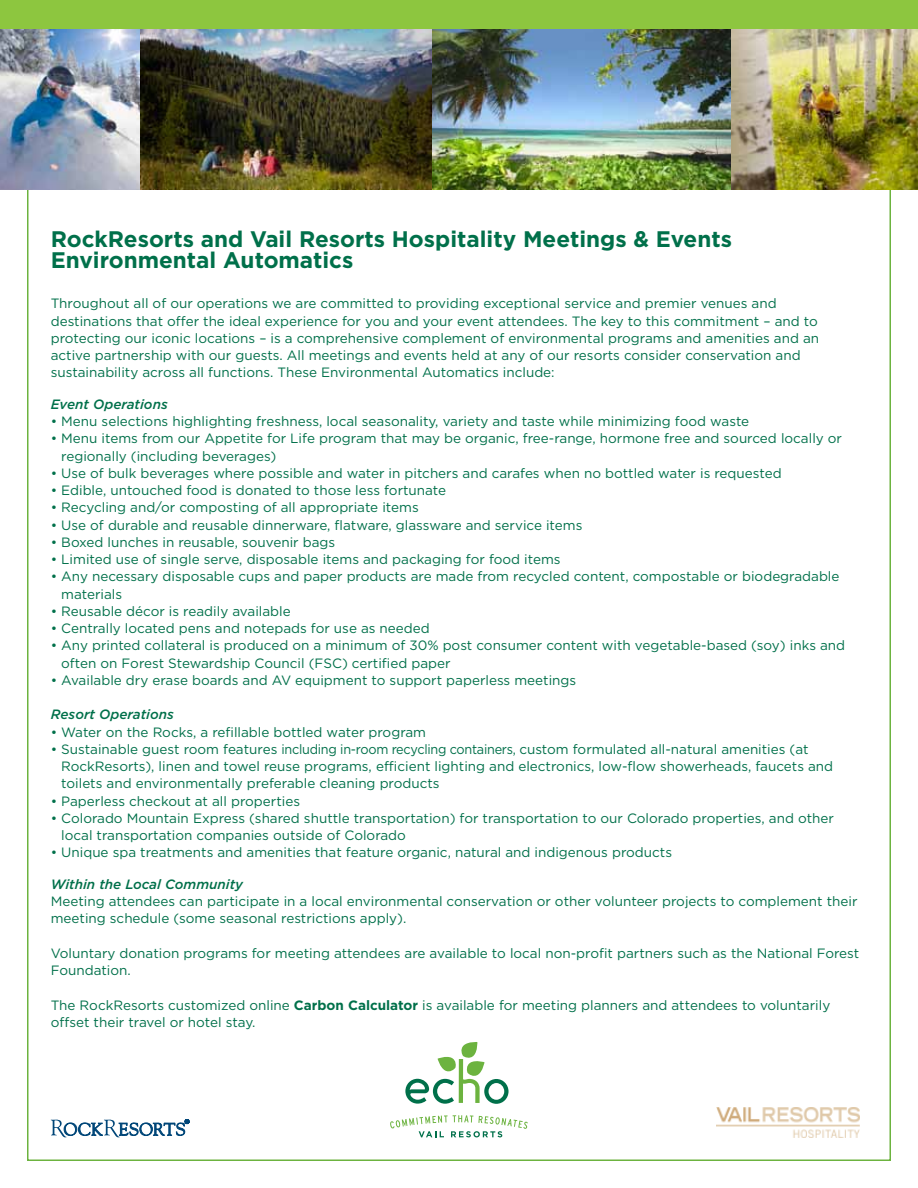
<style>
.page{position:relative;width:918px;height:1188px;background:#fff}
.page>*{position:absolute;margin:0;border:0;box-sizing:border-box;transform-origin:0 0}
.t1{font:700 22.5px/21px "Gotham";color:#00704a}
.t2{font:13.5px/17.2px "Gotham";color:#00704a}
.t3{font:italic 500 13.5px "Gotham";color:#00704a}
.s1{font-weight:700}
</style>
<div class="page">
<div style="left:27px;top:27px;width:864px;height:1134px;background:#fff;border:2px solid #6cb33f"></div>
<svg style="left:405px;top:1042px;width:104px;height:62px"></svg>
<svg style="left:390px;top:1115px;width:138px;height:22px"></svg>
<svg style="left:51px;top:1119px;width:138px;height:18px"></svg>
<img style="left:144px;top:28px;width:774px;height:161px">
<img style="left:0;top:28px;width:144px;height:161px">
<div style="left:0;top:0;width:918px;height:28px;background:#8dc63f"></div>
<img style="left:717px;top:1107px;width:143px;height:30px">
<h1 class="t1" style="left:51px;top:228px;width:683px">RockResorts and Vail Resorts Hospitality Meetings &amp; Events<br>Environmental Automatics</h1>
<p class="t2" style="left:51px;top:295px;width:770px">Throughout all of our operations we are committed to providing exceptional service and premier venues and destinations that offer the ideal experience for you and your event attendees. The key to this commitment – and to protecting our iconic locations – is a comprehensive complement of environmental programs and amenities and an active partnership with our guests. All meetings and events held at any of our resorts consider conservation and sustainability across all functions. These Environmental Automatics include:</p>
<p class="t3" style="left:51px;top:395px;width:119px">Event Operations</p>
<p class="t2" style="left:51px;top:412px;width:700px">• Menu selections highlighting freshness, local seasonality, variety and taste while minimizing food waste</p>
<p class="t2" style="left:61px;top:430px;width:782px;text-indent:-11px">• Menu items from our Appetite for Life program that may be organic, free-range, hormone free and sourced locally or regionally (including beverages)</p>
<p class="t2" style="left:51px;top:464px;width:732px">• Use of bulk beverages where possible and water in pitchers and carafes when no bottled water is requested</p>
<p class="t2" style="left:51px;top:481px;width:397px">• Edible, untouched food is donated to those less fortunate</p>
<p class="t2" style="left:51px;top:499px;width:369px">• Recycling and/or composting of all appropriate items</p>
<p class="t2" style="left:51px;top:516px;width:533px">• Use of durable and reusable dinnerware, flatware, glassware and service items</p>
<p class="t2" style="left:51px;top:533px;width:286px">• Boxed lunches in reusable, souvenir bags</p>
<p class="t2" style="left:51px;top:550px;width:511px">• Limited use of single serve, disposable items and packaging for food items</p>
<p class="t2" style="left:61px;top:568px;width:780px;text-indent:-11px">• Any necessary disposable cups and paper products are made from recycled content, compostable or biodegradable materials</p>
<p class="t2" style="left:51px;top:602px;width:242px">• Reusable décor is readily available</p>
<p class="t2" style="left:51px;top:619px;width:381px">• Centrally located pens and notepads for use as needed</p>
<p class="t2" style="left:61px;top:637px;width:785px;text-indent:-11px">• Any printed collateral is produced on a minimum of 30% post consumer content with vegetable-based (soy) inks and often on Forest Stewardship Council (FSC) certified paper</p>
<p class="t2" style="left:51px;top:671px;width:527px">• Available dry erase boards and AV equipment to support paperless meetings</p>
<p class="t3" style="left:51px;top:706px;width:125px">Resort Operations</p>
<p class="t2" style="left:51px;top:723px;width:377px">• Water on the Rocks, a refillable bottled water program</p>
<p class="t2" style="left:61px;top:740px;width:773px;text-indent:-11px">• Sustainable guest room features including in-room recycling containers, custom formulated all-natural amenities (at<br>RockResorts), linen and towel reuse programs, efficient lighting and electronics, low-flow showerheads, faucets and toilets and environmentally preferable cleaning products</p>
<p class="t2" style="left:51px;top:792px;width:251px">• Paperless checkout at all properties</p>
<p class="t2" style="left:61px;top:809px;width:774px;text-indent:-11px">• Colorado Mountain Express (shared shuttle transportation) for transportation to our Colorado properties, and other local transportation companies outside of Colorado</p>
<p class="t2" style="left:51px;top:844px;width:623px">• Unique spa treatments and amenities that feature organic, natural and indigenous products</p>
<p class="t3" style="left:51px;top:875px;width:194px">Within the Local Community</p>
<p class="t2" style="left:51px;top:892px;width:808px">Meeting attendees can participate in a local environmental conservation or other volunteer projects to complement their meeting schedule (some seasonal restrictions apply).</p>
<p class="t2" style="left:51px;top:944px;width:810px">Voluntary donation programs for meeting attendees are available to local non-profit partners such as the National Forest<br>Foundation.</p>
<p class="t2" style="left:51px;top:996px;width:781px">The RockResorts customized online <span class="s1">Carbon Calculator</span> is available for meeting planners and attendees to voluntarily offset their travel or hotel stay.</p>
</div>
